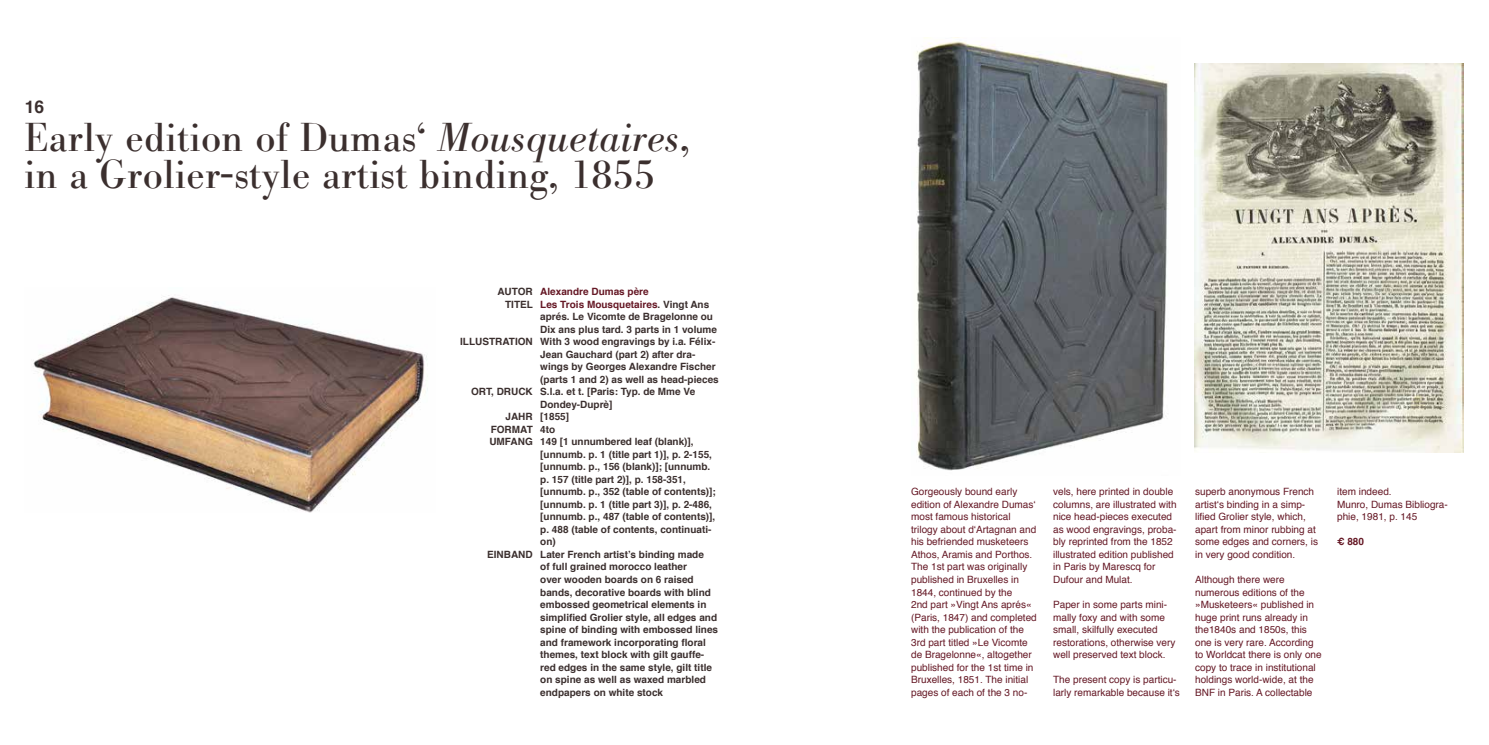
<style>
.page{position:relative;width:1489px;height:745px;background:#fff}
.page>*{position:absolute;margin:0;border:0;box-sizing:border-box;transform-origin:0 0}
.t1{font:40px/37.5px "Modern Bodoni";letter-spacing:.02em;color:#3b2f2e}
.t2{font:700 17.5px "Helvetica";color:#3b2f2e}
.t3{font:10px/12.5px "Helvetica";color:#651825}
.t4{font:700 10px "Helvetica";color:#3b2f2e}
.t5{font:700 10px "Helvetica";color:#651825}
.s1{font-style:italic}
.s2{color:#3b2f2e}
</style>
<div class="page">
<img style="left:916px;top:37px;width:252px;height:434px">
<img style="left:1194px;top:64px;width:269px;height:388px">
<img style="left:33px;top:295px;width:395px;height:217px">
<h2 class="t2" style="left:25px;top:93px;width:21px">16</h2>
<h1 class="t1" style="left:25px;top:119px;width:666px">Early edition of Dumas‘ <span class="s1">Mousquetaires</span>, in a Grolier-style artist binding, 1855</h1>
<p class="t5" style="left:497px;top:283px;width:153px"><span class="s2">AUTOR</span> Alexandre Dumas père</p>
<p class="t5" style="left:505px;top:296px;width:206px"><span class="s2">TITEL</span> Les Trois Mousquetaires<span class="s2">. Vingt Ans</span></p>
<p class="t4" style="left:540px;top:308px;width:174px">aprés. Le Vicomte de Bragelonne ou</p>
<p class="t4" style="left:540px;top:321px;width:178px">Dix ans plus tard. 3 parts in 1 volume</p>
<p class="t4" style="left:460px;top:333px;width:257px">ILLUSTRATION With 3 wood engravings by i.a. Félix-</p>
<p class="t4" style="left:540px;top:346px;width:157px">Jean Gauchard (part 2) after dra-</p>
<p class="t4" style="left:540px;top:358px;width:177px">wings by Georges Alexandre Fischer</p>
<p class="t4" style="left:540px;top:371px;width:180px">(parts 1 and 2) as well as head-pieces</p>
<p class="t4" style="left:471px;top:383px;width:226px">ORT, DRUCK S.l.a. et t. [Paris: Typ. de Mme Ve</p>
<p class="t4" style="left:540px;top:396px;width:74px">Dondey-Duprè]</p>
<p class="t4" style="left:505px;top:408px;width:65px">JAHR [1855]</p>
<p class="t4" style="left:490px;top:421px;width:66px">FORMAT 4to</p>
<p class="t4" style="left:489px;top:433px;width:206px">UMFANG 149 [1 unnumbered leaf (blank)],</p>
<p class="t4" style="left:540px;top:446px;width:173px">[unnumb. p. 1 (title part 1)], p. 2-155,</p>
<p class="t4" style="left:540px;top:458px;width:172px">[unnumb. p., 156 (blank)]; [unnumb.</p>
<p class="t4" style="left:540px;top:471px;width:147px">p. 157 (title part 2)], p. 158-351,</p>
<p class="t4" style="left:540px;top:483px;width:177px">[unnumb. p., 352 (table of contents)];</p>
<p class="t4" style="left:540px;top:496px;width:173px">[unnumb. p. 1 (title part 3)], p. 2-486,</p>
<p class="t4" style="left:540px;top:508px;width:177px">[unnumb. p., 487 (table of contents)],</p>
<p class="t4" style="left:540px;top:521px;width:173px">p. 488 (table of contents, continuati-</p>
<p class="t4" style="left:540px;top:533px;width:17px">on)</p>
<p class="t4" style="left:487px;top:546px;width:218px">EINBAND Later French artist’s binding made</p>
<p class="t4" style="left:540px;top:558px;width:148px">of full grained morocco leather</p>
<p class="t4" style="left:540px;top:571px;width:155px">over wooden boards on 6 raised</p>
<p class="t4" style="left:540px;top:583px;width:172px">bands, decorative boards with blind</p>
<p class="t4" style="left:540px;top:596px;width:168px">embossed geometrical elements in</p>
<p class="t4" style="left:540px;top:608px;width:178px">simplified Grolier style, all edges and</p>
<p class="t4" style="left:540px;top:621px;width:179px">spine of binding with embossed lines</p>
<p class="t4" style="left:540px;top:633px;width:167px">and framework incorporating floral</p>
<p class="t4" style="left:540px;top:646px;width:165px">themes, text block with gilt gauffe-</p>
<p class="t4" style="left:540px;top:658px;width:173px">red edges in the same style, gilt title</p>
<p class="t4" style="left:540px;top:671px;width:167px">on spine as well as waxed marbled</p>
<p class="t4" style="left:540px;top:683px;width:124px">endpapers on white stock</p>
<p class="t3" style="left:911px;top:485px;width:127px">Gorgeously bound early edition of Alexandre Dumas‘ most famous historical trilogy about d‘Artagnan and his befriended musketeers<br>Athos, Aramis and Porthos.<br>The 1st part was originally published in Bruxelles in<br>1844, continued by the<br>2nd part »Vingt Ans aprés« (Paris, 1847) and completed with the publication of the<br>3rd part titled »Le Vicomte de Bragelonne«, altogether published for the 1st time in<br>Bruxelles, 1851. The initial pages of each of the 3 no-</p>
<p class="t3" style="left:1053px;top:485px;width:125px">vels, here printed in double columns, are illustrated with nice head-pieces executed as wood engravings, proba&shy;bly reprinted from the 1852 illustrated edition published in Paris by Marescq for<br>Dufour and Mulat.</p>
<p class="t3" style="left:1053px;top:598px;width:124px">Paper in some parts mini&shy;mally foxy and with some small, skilfully executed restorations, otherwise very well preserved text block.</p>
<p class="t3" style="left:1053px;top:673px;width:128px">The present copy is particu&shy;larly remarkable because it‘s</p>
<p class="t3" style="left:1195px;top:485px;width:124px">superb anonymous French artist‘s binding in a simp&shy;lified Grolier style, which, apart from minor rubbing at some edges and corners, is in very good condition.</p>
<p class="t3" style="left:1195px;top:573px;width:128px">Although there were numerous editions of the »Musketeers« published in huge print runs already in the1840s and 1850s, this one is very rare. According to Worldcat there is only one copy to trace in institutional holdings world-wide, at the<br>BN F in Paris. A collectable</p>
<p class="t3" style="left:1336px;top:485px;width:112px">item indeed.<br>Munro, Dumas Bibliogra&shy;phie, 1981, p. 145</p>
<p class="t5" style="left:1336px;top:533px;width:28px">€ 880</p>
</div>
